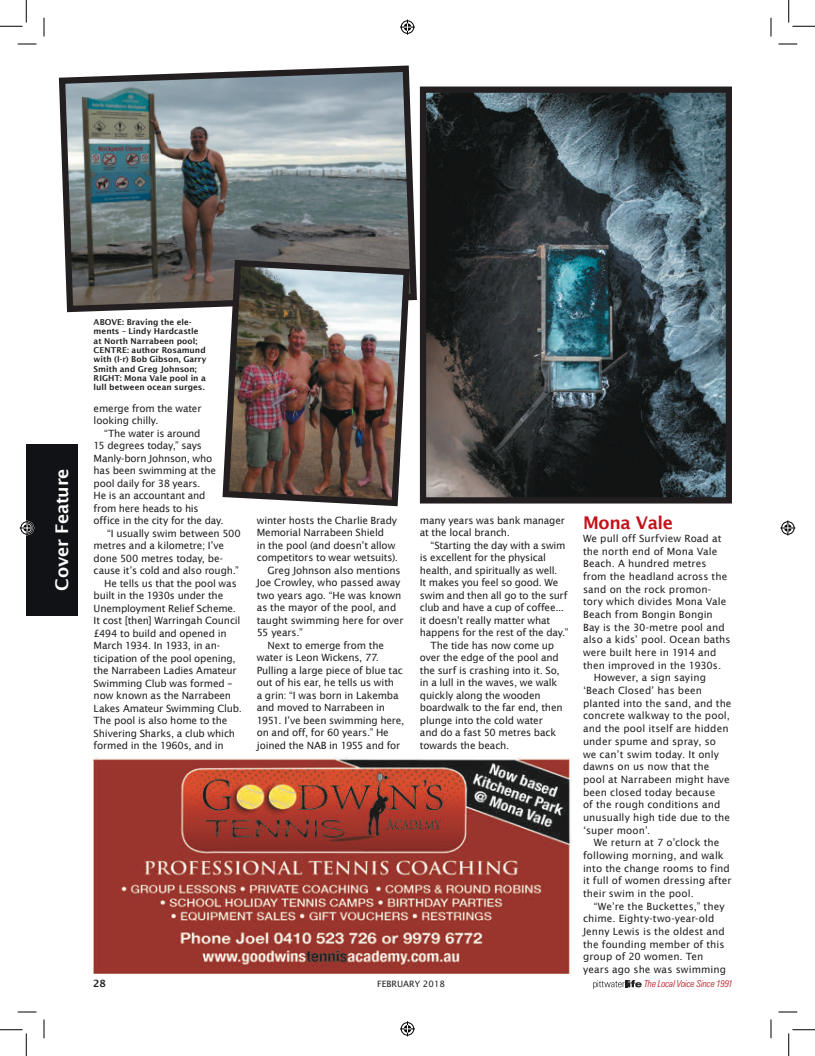
<style>
.page{position:relative;width:815px;height:1056px;background:#fff}
.page>*{position:absolute;margin:0;border:0;box-sizing:border-box;transform-origin:0 0}
.t1{font:600 17.5px "Lucida Sans";letter-spacing:-.02em;color:#fff}
.t2{font:600 17.5px "Lucida Sans";letter-spacing:-.02em;color:#c4121a}
.t3{font:10px/12.5px "Lucida Sans";letter-spacing:-.01em;color:#231f20}
.t4{font:10px "Lucida Sans";letter-spacing:.01em;color:#231f20}
.t5{font:600 10px "Lucida Sans";color:#231f20}
.t6{font:italic 300 condensed 9.62px "Zurich BT";letter-spacing:-.015em;color:#b00d15}
.t7{font:8.75px "Lucida Sans";color:#231f20}
.t8{font:600 8.12px/9.4px "Lucida Sans";letter-spacing:.005em;color:#231f20}
</style>
<div class="page">
<svg style="left:593px;top:980px;width:48px;height:8px"></svg>
<div style="left:26px;top:444px;width:52px;height:171px;background:#101216"></div>
<img style="left:93px;top:757px;width:478px;height:215px">
<img style="left:58px;top:65px;width:362px;height:250px">
<img style="left:219px;top:256px;width:194px;height:251px">
<img style="left:427px;top:93px;width:297px;height:403px">
<div style="left:420px;top:86px;width:311px;height:417px;border:6px solid #231f20"></div>
<svg style="left:18px;top:43px;width:18px;height:2px"></svg>
<svg style="left:778px;top:43px;width:19px;height:2px"></svg>
<svg style="left:18px;top:1011px;width:18px;height:1px"></svg>
<svg style="left:778px;top:1011px;width:19px;height:1px"></svg>
<svg style="left:43px;top:18px;width:2px;height:18px"></svg>
<svg style="left:43px;top:1019px;width:2px;height:19px"></svg>
<svg style="left:770px;top:18px;width:1px;height:18px"></svg>
<svg style="left:770px;top:1019px;width:1px;height:19px"></svg>
<svg style="left:0;top:0;width:27px;height:27px"></svg>
<svg style="left:0;top:1029px;width:27px;height:26px"></svg>
<svg style="left:788px;top:0;width:26px;height:27px"></svg>
<svg style="left:788px;top:1029px;width:26px;height:26px"></svg>
<svg style="left:400px;top:20px;width:15px;height:15px"></svg>
<svg style="left:400px;top:1021px;width:15px;height:15px"></svg>
<svg style="left:20px;top:520px;width:15px;height:15px"></svg>
<svg style="left:780px;top:520px;width:15px;height:15px"></svg>
<h1 class="t1" style="left:51px;top:590px;width:124px;rotate:-90deg">Cover Feature</h1>
<p class="t8" style="left:94px;top:317px;width:114px">ABOVE: Braving the ele&shy;ments – Lindy Hardcastle at North Narrabeen pool;<br>CENTRE: author Rosamund with (l-r) Bob Gibson, Garry<br>Smith and Greg Johnson;<br>RIGHT: Mona Vale pool in a lull between ocean surges.</p>
<p class="t3" style="left:94px;top:401px;width:109px">emerge from the water looking chilly.</p>
<p class="t3" style="left:104px;top:426px;width:98px">“The water is around</p>
<p class="t3" style="left:94px;top:439px;width:110px">15 degrees today,” says</p>
<p class="t3" style="left:94px;top:451px;width:120px">Manly-born Johnson, who</p>
<p class="t3" style="left:94px;top:464px;width:124px">has been swimming at the</p>
<p class="t3" style="left:94px;top:476px;width:108px">pool daily for 38 years.</p>
<p class="t3" style="left:94px;top:489px;width:113px">He is an accountant and</p>
<p class="t3" style="left:94px;top:501px;width:106px">from here heads to his</p>
<p class="t3" style="left:94px;top:514px;width:132px">office in the city for the day.</p>
<p class="t3" style="left:107px;top:526px;width:135px">“I usually swim between 500</p>
<p class="t3" style="left:94px;top:539px;width:132px">metres and a kilometre; I’ve</p>
<p class="t3" style="left:94px;top:551px;width:131px">done 500 metres today, be-</p>
<p class="t3" style="left:94px;top:564px;width:147px">cause it’s cold and also rough.”</p>
<p class="t3" style="left:104px;top:576px;width:134px">He tells us that the pool was</p>
<p class="t3" style="left:94px;top:589px;width:131px">built in the 1930s under the</p>
<p class="t3" style="left:94px;top:601px;width:144px">Unemployment Relief Scheme.</p>
<p class="t3" style="left:94px;top:614px;width:148px">It cost [then] Warringah Council</p>
<p class="t3" style="left:94px;top:626px;width:134px">£494 to build and opened in</p>
<p class="t3" style="left:94px;top:639px;width:128px">March 1934. In 1933, in an-</p>
<p class="t3" style="left:94px;top:651px;width:144px">ticipation of the pool opening,</p>
<p class="t3" style="left:94px;top:664px;width:144px">the Narrabeen Ladies Amateur</p>
<p class="t3" style="left:94px;top:676px;width:140px">Swimming Club was formed –</p>
<p class="t3" style="left:94px;top:689px;width:139px">now known as the Narrabeen</p>
<p class="t3" style="left:94px;top:701px;width:150px">Lakes Amateur Swimming Club.</p>
<p class="t3" style="left:94px;top:714px;width:135px">The pool is also home to the</p>
<p class="t3" style="left:94px;top:726px;width:143px">Shivering Sharks, a club which</p>
<p class="t3" style="left:94px;top:739px;width:132px">formed in the 1960s, and in</p>
<p class="t3" style="left:257px;top:513px;width:142px">winter hosts the Charlie Brady</p>
<p class="t3" style="left:257px;top:526px;width:129px">Memorial Narrabeen Shield</p>
<p class="t3" style="left:257px;top:538px;width:140px">in the pool (and doesn’t allow</p>
<p class="t3" style="left:257px;top:551px;width:143px">competitors to wear wetsuits).</p>
<p class="t3" style="left:267px;top:563px;width:135px">Greg Johnson also mentions</p>
<p class="t3" style="left:257px;top:576px;width:145px">Joe Crowley, who passed away</p>
<p class="t3" style="left:257px;top:588px;width:146px">two years ago. “He was known</p>
<p class="t3" style="left:257px;top:601px;width:141px">as the mayor of the pool, and</p>
<p class="t3" style="left:257px;top:613px;width:148px">taught swimming here for over</p>
<p class="t3" style="left:257px;top:626px;width:48px">55 years.”</p>
<p class="t3" style="left:267px;top:638px;width:118px">Next to emerge from the</p>
<p class="t3" style="left:257px;top:651px;width:124px">water is Leon Wickens, 77.</p>
<p class="t3" style="left:257px;top:663px;width:147px">Pulling a large piece of blue tac</p>
<p class="t3" style="left:257px;top:676px;width:139px">out of his ear, he tells us with</p>
<p class="t3" style="left:257px;top:688px;width:143px">a grin: “I was born in Lakemba</p>
<p class="t3" style="left:257px;top:701px;width:130px">and moved to Narrabeen in</p>
<p class="t3" style="left:257px;top:713px;width:149px">1951. I’ve been swimming here,</p>
<p class="t3" style="left:257px;top:726px;width:134px">on and off, for 60 years.” He</p>
<p class="t3" style="left:257px;top:738px;width:145px">joined the NAB in 1955 and for</p>
<p class="t3" style="left:420px;top:513px;width:146px">many years was bank manager at the local branch.</p>
<p class="t3" style="left:430px;top:538px;width:136px">“Starting the day with a swim</p>
<p class="t3" style="left:420px;top:551px;width:128px">is excellent for the physical</p>
<p class="t3" style="left:420px;top:563px;width:139px">health, and spiritually as well.</p>
<p class="t3" style="left:420px;top:576px;width:140px">It makes you feel so good. We</p>
<p class="t3" style="left:420px;top:588px;width:149px">swim and then all go to the surf</p>
<p class="t3" style="left:420px;top:601px;width:146px">club and have a cup of coffee...</p>
<p class="t3" style="left:420px;top:613px;width:132px">it doesn’t really matter what</p>
<p class="t3" style="left:420px;top:626px;width:150px">happens for the rest of the day.”</p>
<p class="t3" style="left:430px;top:638px;width:125px">The tide has now come up</p>
<p class="t3" style="left:420px;top:651px;width:140px">over the edge of the pool and</p>
<p class="t3" style="left:420px;top:663px;width:141px">the surf is crashing into it. So,</p>
<p class="t3" style="left:420px;top:676px;width:139px">in a lull in the waves, we walk</p>
<p class="t3" style="left:420px;top:688px;width:122px">quickly along the wooden</p>
<p class="t3" style="left:420px;top:701px;width:144px">boardwalk to the far end, then</p>
<p class="t3" style="left:420px;top:713px;width:124px">plunge into the cold water</p>
<p class="t3" style="left:420px;top:726px;width:138px">and do a fast 50 metres back</p>
<p class="t3" style="left:420px;top:738px;width:91px">towards the beach.</p>
<h1 class="t2" style="left:583px;top:512px;width:92px">Mona Vale</h1>
<p class="t4" style="left:583px;top:532px;width:140px">We pull off Surfview Road at</p>
<p class="t4" style="left:583px;top:545px;width:136px">the north end of Mona Vale</p>
<p class="t4" style="left:583px;top:557px;width:125px">Beach. A hundred metres</p>
<p class="t4" style="left:583px;top:570px;width:146px">from the headland across the</p>
<p class="t4" style="left:583px;top:583px;width:130px">sand on the rock promon-</p>
<p class="t4" style="left:583px;top:595px;width:145px">tory which divides Mona Vale</p>
<p class="t4" style="left:583px;top:608px;width:131px">Beach from Bongin Bongin</p>
<p class="t4" style="left:583px;top:621px;width:143px">Bay is the 30-metre pool and</p>
<p class="t4" style="left:583px;top:633px;width:149px">also a kids’ pool. Ocean baths</p>
<p class="t4" style="left:583px;top:646px;width:135px">were built here in 1914 and</p>
<p class="t3" style="left:583px;top:658px;width:140px">then improved in the 1930s.</p>
<p class="t4" style="left:593px;top:671px;width:114px">However, a sign saying</p>
<p class="t4" style="left:583px;top:684px;width:120px">‘Beach Closed’ has been</p>
<p class="t4" style="left:583px;top:697px;width:150px">planted into the sand, and the</p>
<p class="t4" style="left:583px;top:709px;width:148px">concrete walkway to the pool,</p>
<p class="t4" style="left:583px;top:722px;width:147px">and the pool itself are hidden</p>
<p class="t4" style="left:583px;top:735px;width:134px">under spume and spray, so</p>
<p class="t4" style="left:583px;top:747px;width:138px">we can’t swim today. It only</p>
<p class="t3" style="left:583px;top:760px;width:128px">dawns on us now that the</p>
<p class="t4" style="left:583px;top:773px;width:148px">pool at Narrabeen might have</p>
<p class="t4" style="left:583px;top:785px;width:134px">been closed today because</p>
<p class="t4" style="left:583px;top:798px;width:139px">of the rough conditions and</p>
<p class="t3" style="left:583px;top:810px;width:149px">unusually high tide due to the</p>
<p class="t4" style="left:583px;top:823px;width:69px">‘super moon’.</p>
<p class="t4" style="left:593px;top:836px;width:127px">We return at 7 o’clock the</p>
<p class="t4" style="left:583px;top:849px;width:142px">following morning, and walk</p>
<p class="t4" style="left:583px;top:861px;width:148px">into the change rooms to find</p>
<p class="t4" style="left:583px;top:874px;width:150px">it full of women dressing after</p>
<p class="t4" style="left:583px;top:887px;width:112px">their swim in the pool.</p>
<p class="t4" style="left:593px;top:899px;width:132px">“We’re the Buckettes,” they</p>
<p class="t4" style="left:583px;top:912px;width:133px">chime. Eighty-two-year-old</p>
<p class="t4" style="left:583px;top:925px;width:143px">Jenny Lewis is the oldest and</p>
<p class="t3" style="left:583px;top:937px;width:143px">the founding member of this</p>
<p class="t4" style="left:583px;top:950px;width:122px">group of 20 women. Ten</p>
<p class="t4" style="left:583px;top:963px;width:144px">years ago she was swimming</p>
<p class="t5" style="left:93px;top:977px;width:14px">28</p>
<p class="t7" style="left:377px;top:978px;width:69px">FEBRUARY 2018</p>
<p class="t6" style="left:643px;top:977px;width:90px">The Local Voice Since 1991</p>
</div>
